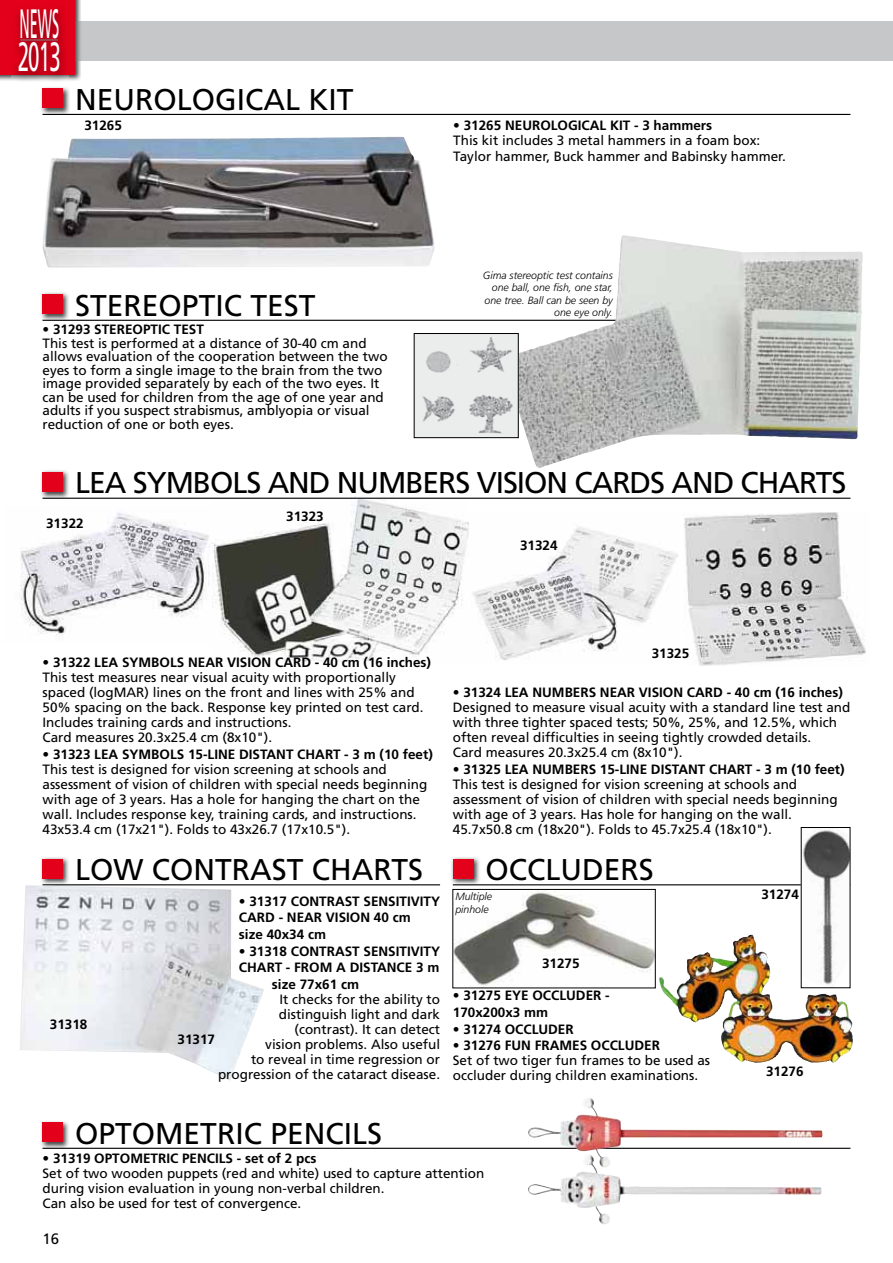
<style>
.page{position:relative;width:893px;height:1263px;background:#fff}
.page>*{position:absolute;margin:0;border:0;box-sizing:border-box;transform-origin:0 0}
.t1{font:40.95px/32.7px "Frutiger LT Std";letter-spacing:-.02em;color:#fff;scale:.35 1}
.t2{font:30px "Frutiger LT Std";color:#000}
.t3{font:30px "Frutiger LT Std";letter-spacing:-.035em;color:#000}
.t4{font:15px "Frutiger LT Std";color:#000}
.t5{font:13.5px/15px "Frutiger LT Std";color:#000}
.t6{font:700 13.5px/16.5px "Frutiger LT Std";color:#000}
.t7{font:italic 300 10.5px/12.6px "Frutiger LT Std";color:#000}
</style>
<div class="page">
<div style="left:16px;top:21px;width:877px;height:40px;background:#c6c7c8"></div>
<img style="left:0;top:0;width:81px;height:81px">
<img style="left:74px;top:21px;width:7px;height:40px">
<div style="left:0;top:0;width:74px;height:74px;background:#e2001a"></div>
<img style="left:11px;top:9px;width:57px;height:72px">
<hr style="left:20px;top:40px;width:38px;height:1px;background:#808184">
<img style="left:41px;top:87px;width:29px;height:28px">
<div style="left:43px;top:88px;width:20px;height:20px;background:#e2001a"></div>
<hr style="left:43px;top:114px;width:807px;height:1px;background:#000">
<img style="left:42px;top:137px;width:393px;height:131px">
<img style="left:472px;top:527px;width:206px;height:133px">
<img style="left:684px;top:512px;width:182px;height:154px">
<img style="left:20px;top:513px;width:190px;height:122px">
<img style="left:212px;top:497px;width:256px;height:165px">
<img style="left:41px;top:470px;width:29px;height:29px">
<div style="left:43px;top:472px;width:20px;height:20px;background:#e2001a"></div>
<hr style="left:43px;top:498px;width:807px;height:1px;background:#000">
<img style="left:454px;top:892px;width:200px;height:94px">
<div style="left:452px;top:889px;width:204px;height:99px;border:1px solid #000"></div>
<img style="left:41px;top:857px;width:28px;height:28px">
<div style="left:43px;top:858px;width:20px;height:20px;background:#e2001a"></div>
<hr style="left:43px;top:884px;width:397px;height:1px;background:#000">
<img style="left:451px;top:857px;width:29px;height:28px">
<div style="left:453px;top:858px;width:20px;height:20px;background:#e2001a"></div>
<hr style="left:453px;top:884px;width:397px;height:1px;background:#000">
<img style="left:41px;top:1121px;width:29px;height:28px">
<div style="left:43px;top:1122px;width:20px;height:20px;background:#e2001a"></div>
<hr style="left:43px;top:1148px;width:807px;height:1px;background:#000">
<img style="left:803px;top:830px;width:45px;height:152px">
<img style="left:20px;top:885px;width:244px;height:196px">
<img style="left:659px;top:936px;width:175px;height:127px">
<img style="left:526px;top:1098px;width:297px;height:57px">
<img style="left:528px;top:1155px;width:294px;height:69px">
<img style="left:41px;top:292px;width:29px;height:29px">
<div style="left:43px;top:294px;width:20px;height:20px;background:#e2001a"></div>
<hr style="left:43px;top:320px;width:807px;height:1px;background:#000">
<img style="left:503px;top:235px;width:360px;height:233px">
<img style="left:416px;top:335px;width:101px;height:101px">
<div style="left:414px;top:333px;width:105px;height:105px;border:1px solid #000"></div>
<h1 class="t1" style="left:18px;top:10px;width:125px">NEWS<br>2013</h1>
<h2 class="t2" style="left:75px;top:85px;width:280px">NEUROLOGICAL KIT</h2>
<p class="t6" style="left:84px;top:118px;width:39px">31265</p>
<h2 class="t2" style="left:75px;top:291px;width:242px">STEREOPTIC TEST</h2>
<p class="t6" style="left:43px;top:322px;width:163px">• 31293 STEREOPTIC TEST</p>
<p class="t5" style="left:43px;top:337px;width:347px;line-height:13.5px">This test is performed at a distance of 30-40 cm and allows evaluation of the cooperation between the two eyes to form a single image to the brain from the two image provided separately by each of the two eyes. It can be used for children from the age of one year and adults if you suspect strabismus, amblyopia or visual reduction of one or both eyes.</p>
<p class="t6" style="left:453px;top:118px;width:260px">• 31265 NEUROLOGICAL KIT - 3 hammers</p>
<p class="t5" style="left:453px;top:134px;width:334px">This kit includes 3 metal hammers in a foam box:<br>Taylor hammer, Buck hammer and Babinsky hammer.</p>
<p class="t7" style="left:483px;top:269px;width:132px;text-align:right">Gima stereoptic test contains one ball, one fish, one star, one tree. Ball can be seen by one eye only.</p>
<h2 class="t3" style="left:75px;top:468px;width:773px">LEA SYMBOLS AND NUMBERS VISION CARDS AND CHARTS</h2>
<p class="t6" style="left:46px;top:515px;width:39px">31322</p>
<p class="t6" style="left:286px;top:509px;width:39px">31323</p>
<p class="t6" style="left:520px;top:538px;width:39px">31324</p>
<p class="t6" style="left:43px;top:655px;width:390px">• 31322 LEA SYMBOLS NEAR VISION CARD - 40 cm (16 inches)</p>
<p class="t5" style="left:43px;top:671px;width:383px">This test measures near visual acuity with proportionally spaced (logMAR) lines on the front and lines with 25% and 50% spacing on the back. Response key printed on test card.<br>Includes training cards and instructions.<br>Card measures 20.3x25.4 cm (8x10").</p>
<p class="t6" style="left:43px;top:746px;width:392px">• 31323 LEA SYMBOLS 15-LINE DISTANT CHART - 3 m (10 feet)</p>
<p class="t5" style="left:43px;top:762px;width:386px">This test is designed for vision screening at schools and assessment of vision of children with special needs beginning with age of 3 years. Has a hole for hanging the chart on the wall. Includes response key, training cards, and instructions.<br>43x53.4 cm (17x21"). Folds to 43x26.7 (17x10.5").</p>
<p class="t6" style="left:652px;top:646px;width:39px">31325</p>
<p class="t6" style="left:453px;top:685px;width:392px">• 31324 LEA NUMBERS NEAR VISION CARD - 40 cm (16 inches)</p>
<p class="t5" style="left:453px;top:701px;width:399px">Designed to measure visual acuity with a standard line test and with three tighter spaced tests; 50%, 25%, and 12.5%, which often reveal difficulties in seeing tightly crowded details.<br>Card measures 20.3x25.4 cm (8x10").</p>
<p class="t6" style="left:453px;top:761px;width:393px">• 31325 LEA NUMBERS 15-LINE DISTANT CHART - 3 m (10 feet)</p>
<p class="t5" style="left:453px;top:777px;width:386px">This test is designed for vision screening at schools and assessment of vision of children with special needs beginning with age of 3 years. Has hole for hanging on the wall.<br>45.7x50.8 cm (18x20"). Folds to 45.7x25.4 (18x10").</p>
<h2 class="t2" style="left:75px;top:855px;width:349px">LOW CONTRAST CHARTS</h2>
<h2 class="t2" style="left:486px;top:855px;width:170px">OCCLUDERS</h2>
<p class="t6" style="left:50px;top:1017px;width:39px">31318</p>
<p class="t6" style="left:239px;top:894px;width:203px">• 31317 CONTRAST SENSITIVITY<br>CARD - NEAR VISION 40 cm<br>size 40x34 cm</p>
<p class="t6" style="left:239px;top:943px;width:203px">• 31318 CONTRAST SENSITIVITY</p>
<p class="t6" style="left:239px;top:960px;width:202px">CHART - FROM A DISTANCE 3 m</p>
<p class="t6" style="left:272px;top:976px;width:89px">size 77x61 cm</p>
<p class="t5" style="left:218px;top:992px;width:224px;text-align:right">It checks for the ability to distinguish light and dark (contrast). It can detect<br>vision problems. Also useful<br>to reveal in time regression or progression of the cataract disease.</p>
<p class="t6" style="left:178px;top:1032px;width:39px">31317</p>
<p class="t7" style="left:455px;top:891px;width:38px">Multiple pinhole</p>
<p class="t6" style="left:542px;top:956px;width:39px">31275</p>
<p class="t6" style="left:453px;top:988px;width:158px">• 31275 EYE OCCLUDER -<br>170x200x3 mm</p>
<p class="t6" style="left:453px;top:1021px;width:122px">• 31274 OCCLUDER</p>
<p class="t6" style="left:453px;top:1038px;width:209px">• 31276 FUN FRAMES OCCLUDER</p>
<p class="t5" style="left:453px;top:1054px;width:259px">Set of two tiger fun frames to be used as occluder during children examinations.</p>
<h2 class="t2" style="left:75px;top:1118px;width:308px">OPTOMETRIC PENCILS</h2>
<p class="t6" style="left:43px;top:1151px;width:275px">• 31319 OPTOMETRIC PENCILS - set of 2 pcs</p>
<p class="t5" style="left:43px;top:1166px;width:443px">Set of two wooden puppets (red and white) used to capture attention during vision evaluation in young non-verbal children.<br>Can also be used for test of convergence.</p>
<p class="t4" style="left:43px;top:1232px;width:18px">16</p>
<p class="t6" style="left:761px;top:887px;width:39px">31274</p>
<p class="t6" style="left:766px;top:1063px;width:39px">31276</p>
</div>
